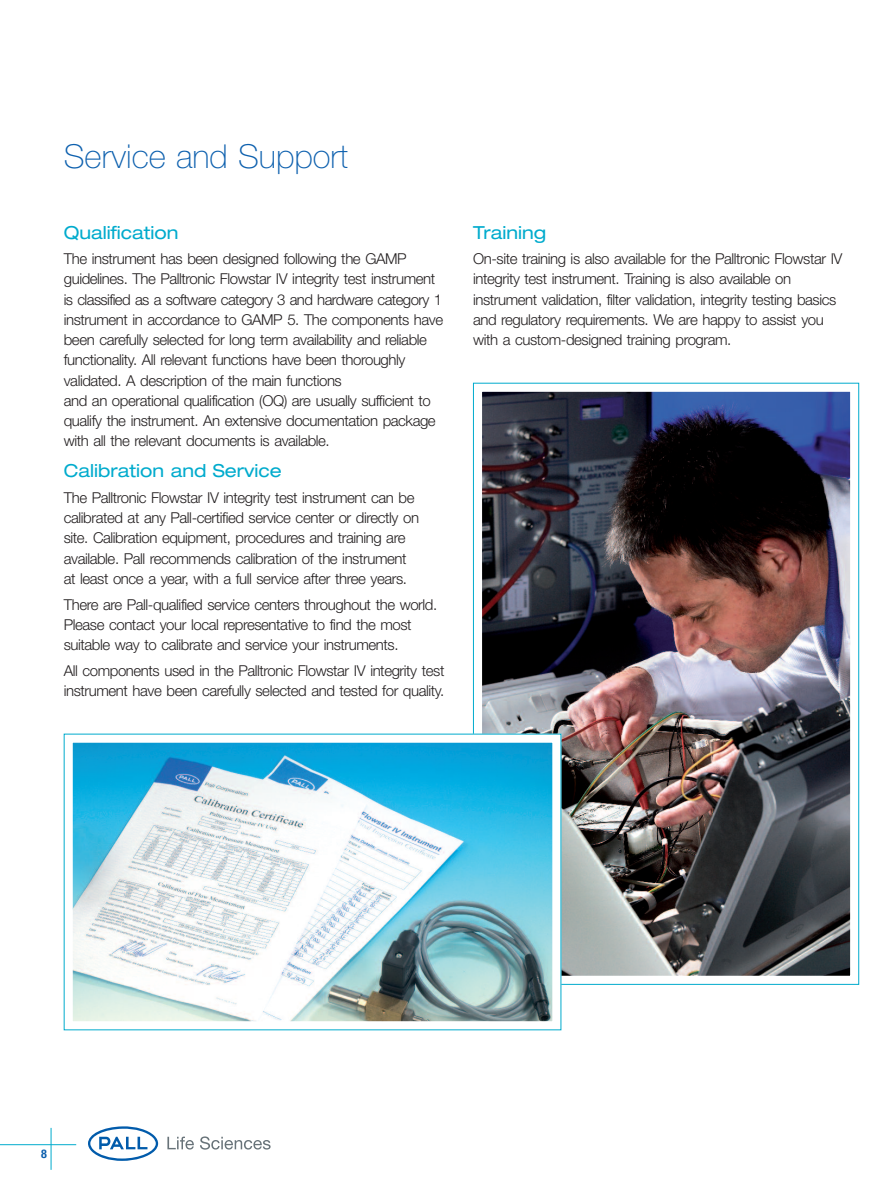
<style>
.page{position:relative;width:893px;height:1191px;background:#fff}
.page>*{position:absolute;margin:0;border:0;box-sizing:border-box;transform-origin:0 0}
.t1{font:100 33px "Helvetica Neue";color:#0d60ae}
.t2{font:expanded 18px "Helvetica Neue";color:#00abcd}
.t3{font:300 15px/20.2px "Helvetica Neue";letter-spacing:-.03em;color:#231f20}
.t4{font:700 condensed 12px "Helvetica Neue";color:#0d60ae}
</style>
<div class="page">
<svg style="left:88px;top:1126px;width:70px;height:34px"></svg>
<svg style="left:167px;top:1136px;width:27px;height:13px"></svg>
<svg style="left:200px;top:1136px;width:71px;height:13px"></svg>
<hr style="left:0;top:1144px;width:76px;height:1px;background:#00abcd">
<hr style="left:51px;top:1127px;width:1px;height:42px;background:#00abcd">
<img style="left:483px;top:393px;width:366px;height:581px">
<div style="left:473px;top:383px;width:386px;height:601px;border:9px solid #fff"></div>
<img style="left:74px;top:743px;width:477px;height:277px">
<div style="left:64px;top:733px;width:497px;height:297px;border:9px solid #fff"></div>
<h1 class="t1" style="left:64px;top:145px;width:286px">Service and Support</h1>
<p class="t2" style="left:64px;top:226px;width:116px">Qualification</p>
<p class="t3" style="left:64px;top:250px;width:381px">The instrument has been designed following the GAMP guidelines. The Palltronic Flowstar IV integrity test instrument is classified as a software category 3 and hardware category 1 instrument in accordance to GAMP 5. The components have been carefully selected for long term availability and reliable functionality. All relevant functions have been thoroughly validated. A description of the main functions<br>and an operational qualification (OQ) are usually sufficient to qualify the instrument. An extensive documentation package with all the relevant documents is available.</p>
<p class="t2" style="left:64px;top:464px;width:220px">Calibration and Service</p>
<p class="t3" style="left:64px;top:489px;width:357px">The Palltronic Flowstar IV integrity test instrument can be calibrated at any Pall-certified service center or directly on site. Calibration equipment, procedures and training are available. Pall recommends calibration of the instrument at least once a year, with a full service after three years.</p>
<p class="t3" style="left:64px;top:595px;width:375px">There are Pall-qualified service centers throughout the world.<br>Please contact your local representative to find the most suitable way to calibrate and service your instruments.</p>
<p class="t3" style="left:64px;top:661px;width:382px">All components used in the Palltronic Flowstar IV integrity test instrument have been carefully selected and tested for quality.</p>
<p class="t2" style="left:473px;top:226px;width:75px">Training</p>
<p class="t3" style="left:473px;top:250px;width:371px">On-site training is also available for the Palltronic Flowstar IV integrity test instrument. Training is also available on instrument validation, filter validation, integrity testing basics and regulatory requirements. We are happy to assist you with a custom-designed training program.</p>
<p class="t4" style="left:41px;top:1149px;width:7px">8</p>
</div>
